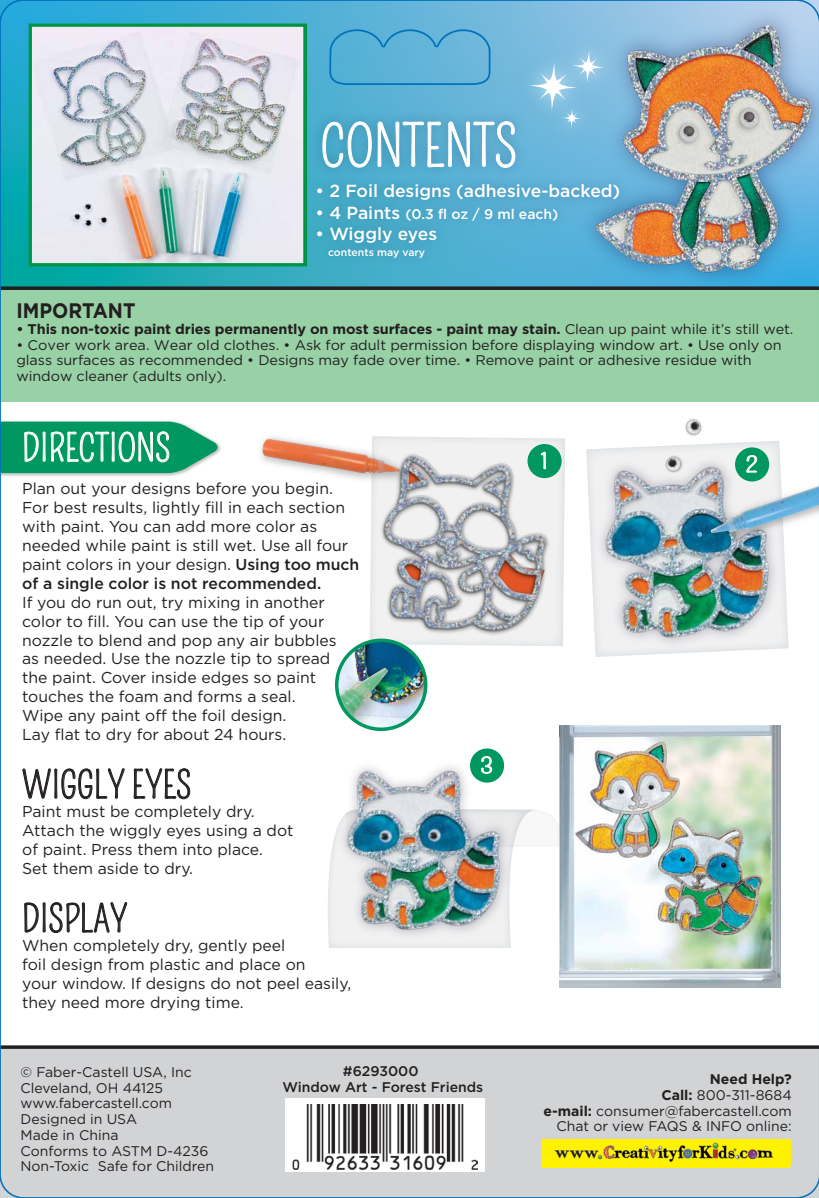
<style>
.page{position:relative;width:819px;height:1198px;background:#fff}
.page>*{position:absolute;margin:0;border:0;box-sizing:border-box;transform-origin:0 0}
.t1{font:56px "Pompiere";color:#fff}
.t2{font:36.75px "Pompiere";color:#231f20}
.t3{font:36.75px "Pompiere";color:#fff}
.t4{font:700 21px "Gotham";color:#231f20;scale:.91 1}
.t5{font:21px "Pompiere";color:#fff;scale:1.48 1}
.t6{font:500 17.5px "Gotham";color:#fff}
.t7{font:15.75px/18.9px "Gotham";color:#231f20}
.t8{font:14px/15.8px "Gotham";letter-spacing:-.005em;color:#231f20}
.t9{font:700 14px "Gotham";letter-spacing:-.01em;color:#231f20}
.t10{font:500 14px/15.8px "Gotham";color:#231f20;text-align:center}
.t11{font:500 14px "Gotham";color:#fff}
.t12{font:500 10.5px "Gotham";color:#fff}
.s1{font-size:17.5px}
.s2{font-weight:400}
.s3{font-weight:500}
.s4{font-weight:700}
</style>
<div class="page">
<img style="left:0;top:0;width:818px;height:1197px">
<svg style="left:540px;top:451px;width:6px;height:19px"></svg>
<h1 class="t1" style="left:320px;top:114px;width:199px">CONTENTS</h1>
<p class="t6" style="left:315px;top:181px;width:306px">• 2 Foil designs (adhesive-backed)</p>
<p class="t11" style="left:315px;top:205px;width:244px"><span class="s1">• 4 Paints</span> (0.3 fl oz / 9 ml each)</p>
<p class="t6" style="left:315px;top:223px;width:123px">• Wiggly eyes</p>
<p class="t12" style="left:328px;top:246px;width:99px">contents may vary</p>
<h3 class="t4" style="left:16px;top:298px;width:132px">IMPORTANT</h3>
<p class="t9" style="left:16px;top:321px;width:778px">• This non-toxic paint dries permanently on most surfaces - paint may stain. <span class="s2">Clean up paint while it’s still wet.</span></p>
<p class="t8" style="left:16px;top:336px;width:766px">• Cover work area. Wear old clothes. • Ask for adult permission before displaying window art. • Use only on glass surfaces as recommended • Designs may fade over time. • Remove paint or adhesive residue with window cleaner (adults only).</p>
<h2 class="t3" style="left:22px;top:427px;width:150px">DIRECTIONS</h2>
<p class="t7" style="left:22px;top:479px;width:338px">Plan out your designs before you begin.<br>For best results, lightly fill in each section with paint. You can add more color as needed while paint is still wet. Use all four paint colors in your design. <span class="s3">Using too much of a single color is not recommended.</span></p>
<p class="t7" style="left:22px;top:592px;width:316px">If you do run out, try mixing in another color to fill. You can use the tip of your nozzle to blend and pop any air bubbles as needed. Use the nozzle tip to spread the paint. Cover inside edges so paint touches the foam and forms a seal.<br>Wipe any paint off the foil design.<br>Lay flat to dry for about 24 hours.</p>
<h2 class="t2" style="left:22px;top:763px;width:171px">WIGGLY EYES</h2>
<p class="t7" style="left:22px;top:801px;width:273px">Paint must be completely dry.<br>Attach the wiggly eyes using a dot of paint. Press them into place.<br>Set them aside to dry.</p>
<h2 class="t2" style="left:22px;top:897px;width:107px">DISPLAY</h2>
<p class="t7" style="left:22px;top:935px;width:330px">When completely dry, gently peel<br>foil design from plastic and place on<br>your window. If designs do not peel easily, they need more drying time.</p>
<h3 class="t5" style="left:480px;top:753px;width:11px">3</h3>
<p class="t8" style="left:21px;top:1063px;width:195px">© Faber-Castell USA, Inc<br>Cleveland, OH 44125 www.fabercastell.com<br>Designed in USA<br>Made in China<br>Conforms to ASTM D-4236<br>Non-Toxic Safe for Children</p>
<p class="t10" style="left:282px;top:1062px;width:202px">#6293000<br>Window Art - Forest Friends</p>
<h3 class="t5" style="left:745px;top:452px;width:10px">2</h3>
<p class="t8" style="left:543px;top:1070px;width:250px;text-align:right"><span class="s4">Need Help?<br>Call:</span> 800-311-8684<br><span class="s4">e-mail:</span> consumer@fabercastell.com<br>Chat or view FAQS &amp; INFO online:</p>
</div>
